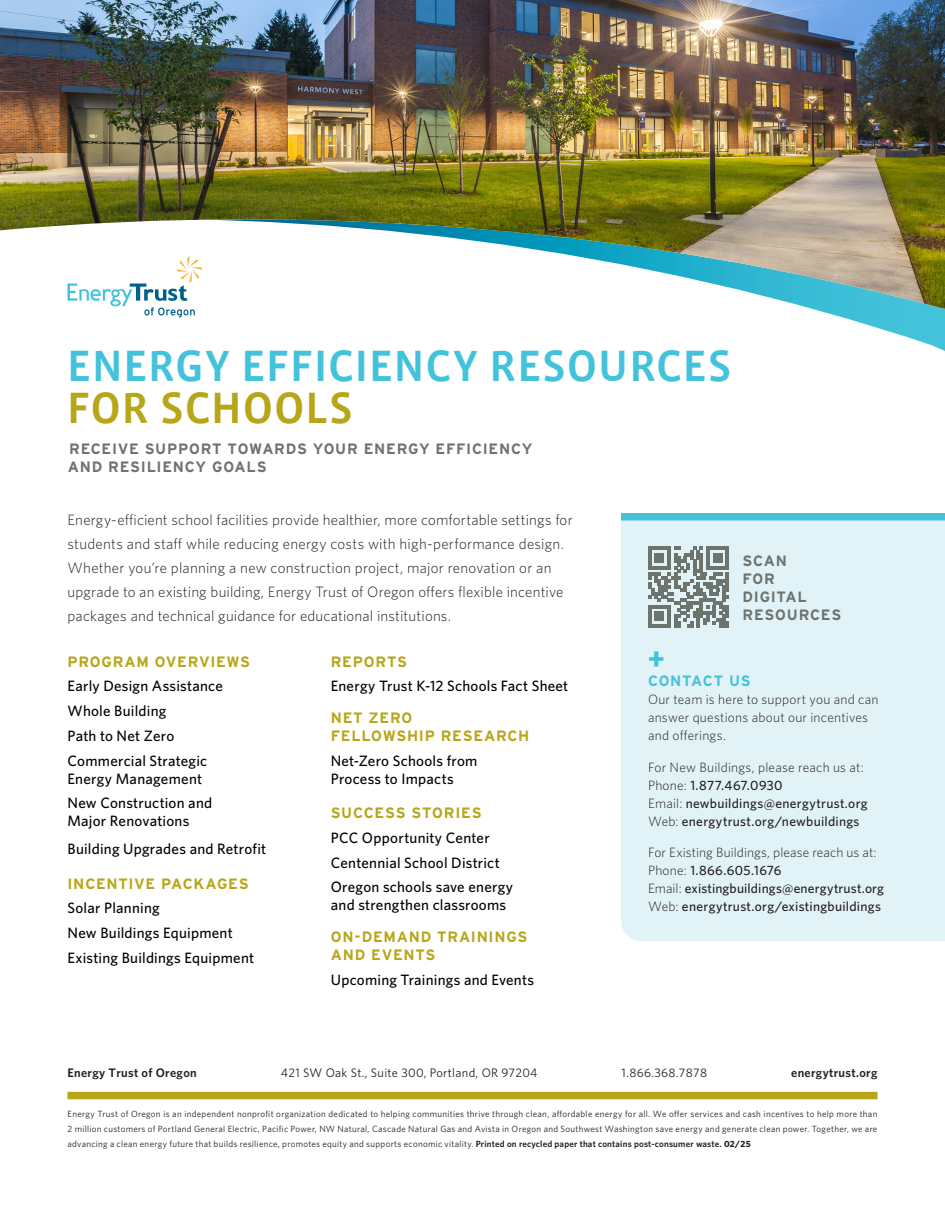
<style>
.page{position:relative;width:945px;height:1215px;background:#fff}
.page>*{position:absolute;margin:0;border:0;box-sizing:border-box;transform-origin:0 0}
.t1{font:45px/42px "Vista Sans Med";letter-spacing:.01em;color:#43c3db}
.t2{font:900 33px "Vista Sans";color:#43c3db}
.t3{font:500 15px/18px "Whitney";letter-spacing:.015em;color:#010100}
.t4{font:300 15px/24px "Whitney";letter-spacing:.015em;color:#231f20}
.t5{font:700 15px/18px "Interstate";letter-spacing:.05em;color:#b7a619}
.t6{font:700 15px/18px "Interstate";letter-spacing:.05em;color:#6d736d}
.t7{font:700 15px "Interstate";letter-spacing:.04em;color:#43c3db}
.t8{font:500 13.5px/18px "Whitney";letter-spacing:.02em;color:#231f20}
.t9{font:300 13.5px/18px "Whitney";letter-spacing:.015em;color:#231f20}
.t10{font:12.3px "Whitney";letter-spacing:.025em;color:#231f20}
.t11{font:600 12.3px "Whitney";letter-spacing:.025em;color:#231f20}
.fine_print{font:9px/15px "Whitney";letter-spacing:.035em;color:#231f20;text-align:justify}
.s1{color:#b7a619}
.s2{font-weight:300}
.s3{font-weight:600}
.s4{font-weight:700}
</style>
<div class="page">
<div style="left:68px;top:1092px;width:810px;height:7px;background:#b7a619"></div>
<svg style="left:178px;top:309px;width:767px;height:42px"></svg>
<div style="left:621px;top:520px;width:324px;height:421px;background:#e2f3f8"></div>
<div style="left:621px;top:513px;width:324px;height:7px;background:#43c3db"></div>
<img style="left:0;top:0;width:945px;height:309px">
<svg style="left:67px;top:257px;width:136px;height:60px"></svg>
<svg style="left:648px;top:547px;width:81px;height:81px;background:#9ba5a4"></svg>
<hr style="left:648px;top:625px;width:23px;height:3px;background:#6d736d">
<div style="left:654px;top:612px;width:10px;height:9px;background:#6d736d"></div>
<p class="t1" style="left:67px;top:346px;width:666px">ENERGY EFFICIENCY RESOURCES<br><span class="s1">FOR SCHOOLS</span></p>
<p class="t6" style="left:68px;top:440px;width:466px">RECEIVE SUPPORT TOWARDS YOUR ENERGY EFFICIENCY<br>AND RESILIENCY GOALS</p>
<p class="t4" style="left:68px;top:507px;width:507px">Energy-efficient school facilities provide healthier, more comfortable settings for students and staff while reducing energy costs with high-performance design.<br>Whether you’re planning a new construction project, major renovation or an upgrade to an existing building, Energy Trust of Oregon offers flexible incentive packages and technical guidance for educational institutions.</p>
<p class="t6" style="left:742px;top:552px;width:100px">SCAN<br>FOR<br>DIGITAL<br>RESOURCES</p>
<p class="t5" style="left:68px;top:652px;width:184px">PROGRAM OVERVIEWS</p>
<p class="t3" style="left:68px;top:677px;width:157px">Early Design Assistance</p>
<p class="t3" style="left:68px;top:702px;width:100px">Whole Building</p>
<p class="t3" style="left:68px;top:726px;width:108px">Path to Net Zero</p>
<p class="t3" style="left:68px;top:751px;width:141px">Commercial Strategic<br>Energy Management</p>
<p class="t3" style="left:68px;top:794px;width:146px">New Construction and<br>Major Renovations</p>
<p class="t3" style="left:68px;top:840px;width:200px">Building Upgrades and Retrofit</p>
<p class="t5" style="left:68px;top:874px;width:183px">INCENTIVE PACKAGES</p>
<p class="t3" style="left:68px;top:899px;width:94px">Solar Planning</p>
<p class="t3" style="left:68px;top:924px;width:167px">New Buildings Equipment</p>
<p class="t3" style="left:68px;top:948px;width:188px">Existing Buildings Equipment</p>
<p class="t5" style="left:331px;top:652px;width:78px">REPORTS</p>
<p class="t3" style="left:331px;top:677px;width:239px">Energy Trust K-12 Schools Fact Sheet</p>
<p class="t5" style="left:331px;top:709px;width:200px">NET ZERO<br>FELLOWSHIP RESEARCH</p>
<p class="t3" style="left:331px;top:751px;width:148px">Net-Zero Schools from<br>Process to Impacts</p>
<p class="t5" style="left:331px;top:804px;width:152px">SUCCESS STORIES</p>
<p class="t3" style="left:331px;top:828px;width:161px">PCC Opportunity Center</p>
<p class="t3" style="left:331px;top:853px;width:171px">Centennial School District</p>
<p class="t3" style="left:331px;top:878px;width:184px">Oregon schools save energy and strengthen classrooms</p>
<p class="t5" style="left:331px;top:928px;width:198px">ON-DEMAND TRAININGS<br>AND EVENTS</p>
<p class="t3" style="left:331px;top:970px;width:205px">Upcoming Trainings and Events</p>
<p class="t2" style="left:648px;top:640px;width:18px">+</p>
<p class="t7" style="left:648px;top:672px;width:104px">CONTACT US</p>
<p class="t9" style="left:648px;top:690px;width:232px">Our team is here to support you and can answer questions about our incentives and offerings.</p>
<p class="t9" style="left:648px;top:758px;width:217px">For New Buildings, please reach us at:</p>
<p class="t8" style="left:648px;top:776px;width:136px"><span class="s2">Phone:</span> 1.877.467.0930</p>
<p class="t8" style="left:648px;top:794px;width:221px"><span class="s2">Email:</span> newbuildings@energytrust.org</p>
<p class="t8" style="left:648px;top:812px;width:213px"><span class="s2">Web:</span> energytrust.org/newbuildings</p>
<p class="t9" style="left:648px;top:843px;width:230px">For Existing Buildings, please reach us at:</p>
<p class="t8" style="left:648px;top:861px;width:135px"><span class="s2">Phone:</span> 1.866.605.1676</p>
<p class="t8" style="left:648px;top:879px;width:238px"><span class="s2">Email:</span> existingbuildings@energytrust.org<br><span class="s2">Web:</span> energytrust.org/existingbuildings</p>
<p class="t11" style="left:68px;top:1065px;width:131px">Energy Trust of Oregon</p>
<p class="t10" style="left:281px;top:1065px;width:258px">421 SW Oak St., Suite 300, Portland, OR 97204</p>
<p class="t10" style="left:622px;top:1065px;width:87px">1.866.368.7878</p>
<p class="t11" style="left:791px;top:1065px;width:88px">energytrust.org</p>
<p class="fine_print" style="left:68px;top:1106px;width:811px">Energy Trust of Oregon is an independent nonprofit organization dedicated to helping communities thrive through clean, affordable energy for all. We offer services and cash incentives to help more than 2 million customers of Portland General Electric, Pacific Power, NW Natural, Cascade Natural Gas and Avista in Oregon and Southwest Washington save energy and generate clean power. Together, we are advancing a clean energy future that builds resilience, promotes equity and supports economic vitality. <span class="s3">Printed on recycled paper that contains post-consumer waste.</span> <span class="s4">02/25</span></p>
</div>
